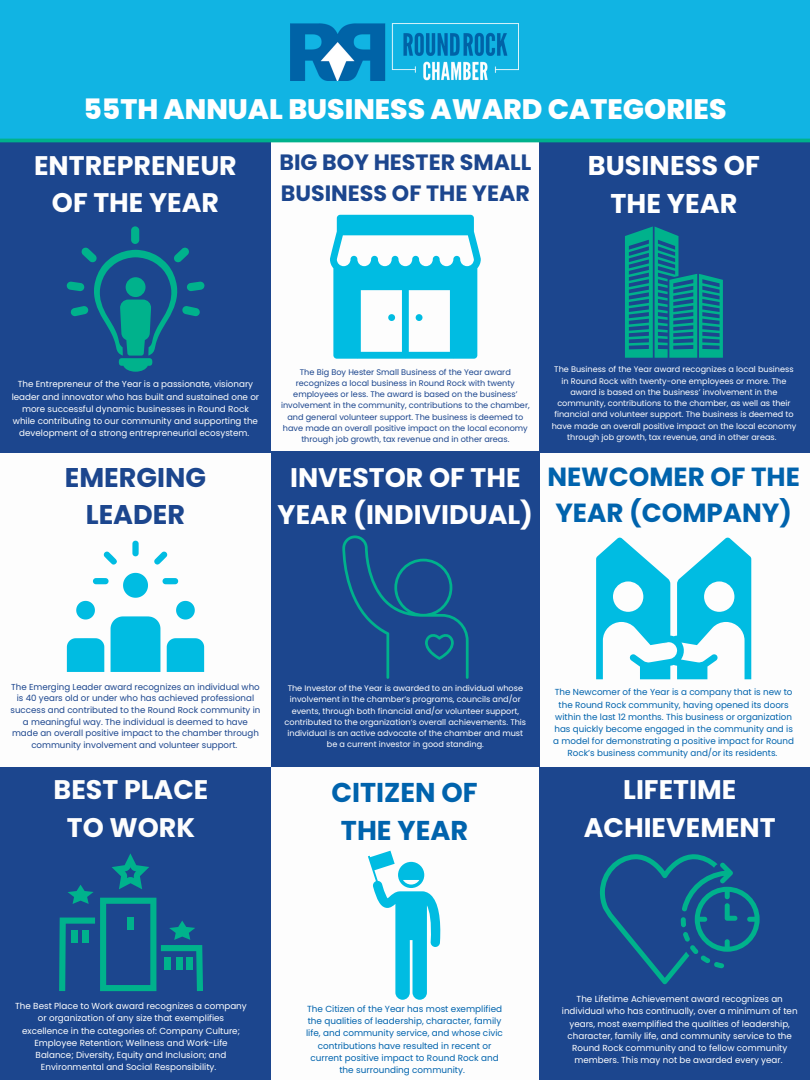
<style>
.page{position:relative;width:810px;height:1080px;background:#fff}
.page>*{position:absolute;margin:0;border:0;box-sizing:border-box;transform-origin:0 0}
.t1{font:800 28.12px "Poppins";color:#fff}
.t2{font:700 27.19px/37.9px "Poppins";color:#0063ad;text-align:center}
.t3{font:700 27.12px/38px "Poppins";color:#fff;text-align:center}
.t4{font:700 27.06px/37.5px "Poppins";color:#1c468e;text-align:center}
.t5{font:700 26.88px/37.5px "Poppins";color:#fff;text-align:center}
.t6{font:700 26.88px/37.5px "Poppins";color:#fefefe;text-align:center}
.t7{font:700 26.88px/37.5px "Poppins";color:#fdfdfd;text-align:center}
.t8{font:700 26.25px/36.6px "Poppins";color:#0063ad;text-align:center}
.t9{font:700 22.19px/30.9px "Poppins";color:#1c468e}
.t10{font:8.88px/12.3px "Poppins";color:#0063ad;text-align:center}
.t11{font:8.75px/12.2px "Poppins";color:#fff;text-align:center}
.t12{font:8.75px/12.2px "Poppins";color:#0063ad;text-align:center}
.t13{font:8.75px/12.2px "Poppins";color:#fefefe;text-align:center}
.t14{font:8.69px/11.8px "Poppins";color:#1c468e;text-align:center}
.t15{font:8.12px/11.2px "Poppins";color:#fff;text-align:center}
.t16{font:8.12px/11.2px "Poppins";color:#1c468e;text-align:center}
</style>
<div class="page">
<div style="left:0;top:0;width:810px;height:140px;background:#11b4e3"></div>
<img style="left:290px;top:23px;width:229px;height:58px">
<div style="left:0;top:141px;width:271px;height:311px;background:#1c468e"></div>
<div style="left:539px;top:142px;width:271px;height:310px;background:#1c468e"></div>
<hr style="left:0;top:139px;width:810px;height:3px;background:#00b28c">
<svg style="left:596px;top:537px;width:155px;height:142px"></svg>
<div style="left:0;top:767px;width:271px;height:313px;background:#1c468e"></div>
<svg style="left:368px;top:851px;width:73px;height:149px"></svg>
<div style="left:271px;top:452px;width:268px;height:315px;background:#1c468e"></div>
<svg style="left:67px;top:541px;width:137px;height:131px"></svg>
<svg style="left:330px;top:215px;width:151px;height:144px"></svg>
<div style="left:539px;top:768px;width:271px;height:312px;background:#1c468e"></div>
<svg style="left:600px;top:854px;width:160px;height:130px"></svg>
<svg style="left:625px;top:227px;width:98px;height:131px"></svg>
<div style="left:131px;top:226px;width:8px;height:18px;background:#00b28c;border-radius:4px"></div>
<svg style="left:66px;top:247px;width:139px;height:125px"></svg>
<div style="left:126px;top:277px;width:20px;height:20px;background:#00b28c;border-radius:50%"></div>
<svg style="left:342px;top:535px;width:127px;height:144px"></svg>
<svg style="left:59px;top:853px;width:144px;height:138px"></svg>
<h1 class="t1" style="left:84px;top:90px;width:644px">55TH ANNUAL BUSINESS AWARD CATEGORIES</h1>
<h3 class="t6" style="left:34px;top:146px;width:204px">ENTREPRENEUR<br>OF THE YEAR</h3>
<h3 class="t9" style="left:279px;top:147px;width:253px">BIG BOY HESTER SMALL<br>BUSINESS OF THE YEAR</h3>
<h3 class="t3" style="left:588px;top:147px;width:174px">BUSINESS OF<br>THE YEAR</h3>
<p class="t13" style="left:12px;top:378px;width:249px">The Entrepreneur of the Year is a passionate, visionary leader and innovator who has built and sustained one or more successful dynamic businesses in Round Rock while contributing to our community and supporting the development of a strong entrepreneurial ecosystem.</p>
<h3 class="t4" style="left:65px;top:458px;width:143px">EMERGING<br>LEADER</h3>
<p class="t16" style="left:281px;top:366px;width:250px">The Big Boy Hester Small Business of the Year award recognizes a local business in Round Rock with twenty employees or less. The award is based on the business’ involvement in the community, contributions to the chamber, and general volunteer support. The business is deemed to have made an overall positive impact on the local economy through job growth, tax revenue and in other areas.</p>
<h3 class="t5" style="left:278px;top:458px;width:257px">INVESTOR OF THE<br>YEAR (INDIVIDUAL)</h3>
<p class="t15" style="left:552px;top:364px;width:246px">The Business of the Year award recognizes a local business in Round Rock with twenty-one employees or more. The award is based on the business’ involvement in the community, contributions to the chamber, as well as their financial and volunteer support. The business is deemed to have made an overall positive impact on the local economy through job growth, tax revenue, and in other areas.</p>
<h3 class="t8" style="left:547px;top:458px;width:254px">NEWCOMER OF THE<br>YEAR (COMPANY)</h3>
<p class="t14" style="left:11px;top:681px;width:251px">The Emerging Leader award recognizes an individual who is 40 years old or under who has achieved professional success and contributed to the Round Rock community in a meaningful way. The individual is deemed to have made an overall positive impact to the chamber through community involvement and volunteer support.</p>
<h3 class="t7" style="left:54px;top:771px;width:156px">BEST PLACE<br>TO WORK</h3>
<p class="t15" style="left:285px;top:683px;width:243px">The Investor of the Year is awarded to an individual whose involvement in the chamber’s programs, councils and/or events, through both financial and/or volunteer support, contributed to the organization’s overall achievements. This individual is an active advocate of the chamber and must be a current investor in good standing.</p>
<h2 class="t2" style="left:331px;top:774px;width:148px">CITIZEN OF<br>THE YEAR</h2>
<p class="t12" style="left:553px;top:686px;width:242px">The Newcomer of the Year is a company that is new to the Round Rock community, having opened its doors within the last 12 months. This business or organization has quickly become engaged in the community and is a model for demonstrating a positive impact for Round Rock’s business community and/or its residents.</p>
<h3 class="t5" style="left:584px;top:771px;width:193px">LIFETIME<br>ACHIEVEMENT</h3>
<p class="t11" style="left:15px;top:1000px;width:233px">The Best Place to Work award recognizes a company or organization of any size that exemplifies excellence in the categories of: Company Culture; Employee Retention; Wellness and Work-Life Balance; Diversity, Equity and Inclusion; and Environmental and Social Responsibility.</p>
<p class="t10" style="left:306px;top:1002px;width:198px">The Citizen of the Year has most exemplified the qualities of leadership, character, family life, and community service, and whose civic contributions have resulted in recent or current positive impact to Round Rock and the surrounding community.</p>
<p class="t11" style="left:562px;top:993px;width:237px">The Lifetime Achievement award recognizes an individual who has continually, over a minimum of ten years, most exemplified the qualities of leadership, character, family life, and community service to the Round Rock community and to fellow community members. This may not be awarded every year.</p>
</div>
